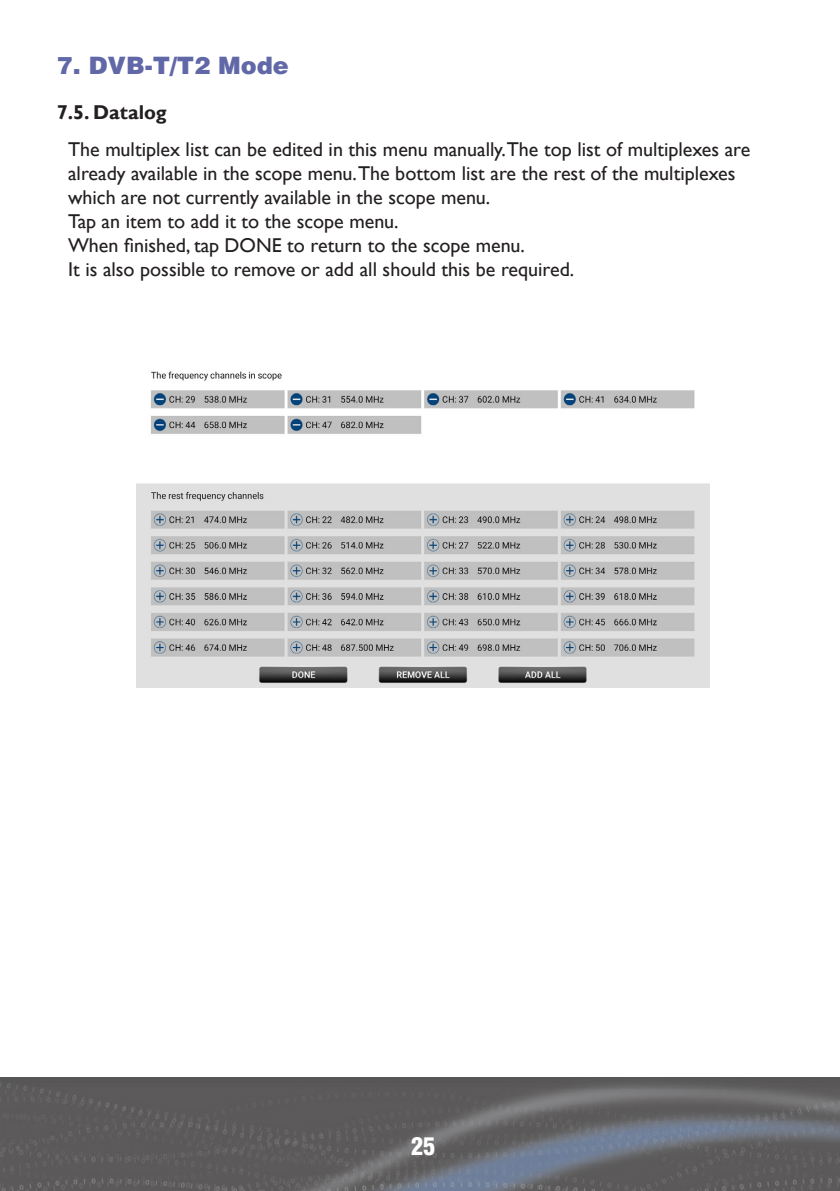
<style>
.page{position:relative;width:840px;height:1191px;background:#fff}
.page>*{position:absolute;margin:0;border:0;box-sizing:border-box;transform-origin:0 0}
._01_Heading{font:900 24px "Helvetica LT Std";color:#6168a7}
.t1{font:900 condensed 24px "Helvetica LT Std";color:#fff}
._03_Body_Text{font:20px/24px "Gill Sans";color:#231f20}
._02_Sub_Heading{font:700 20px "Gill Sans";color:#231f20}
</style>
<div class="page">
<img style="left:0;top:1077px;width:839px;height:114px">
<img style="left:137px;top:371px;width:572px;height:316px">
<p class="_01_Heading" style="left:57px;top:50px;width:234px">7. DVB-T/T2 Mode</p>
<p class="_02_Sub_Heading" style="left:57px;top:100px;width:111px">7.5. Datalog</p>
<p class="_03_Body_Text" style="left:68px;top:137px;width:683px">The multiplex list can be edited in this menu manually.The top list of multiplexes are already available in the scope menu.The bottom list are the rest of the multiplexes which are not currently available in the scope menu.</p>
<p class="_03_Body_Text" style="left:68px;top:209px;width:332px">Tap an item to add it to the scope menu.</p>
<p class="_03_Body_Text" style="left:68px;top:233px;width:458px">When finished, tap DONE to return to the scope menu.</p>
<p class="_03_Body_Text" style="left:68px;top:257px;width:507px">It is also possible to remove or add all should this be required.</p>
<p class="t1" style="left:411px;top:1131px;width:25px">25</p>
</div>
